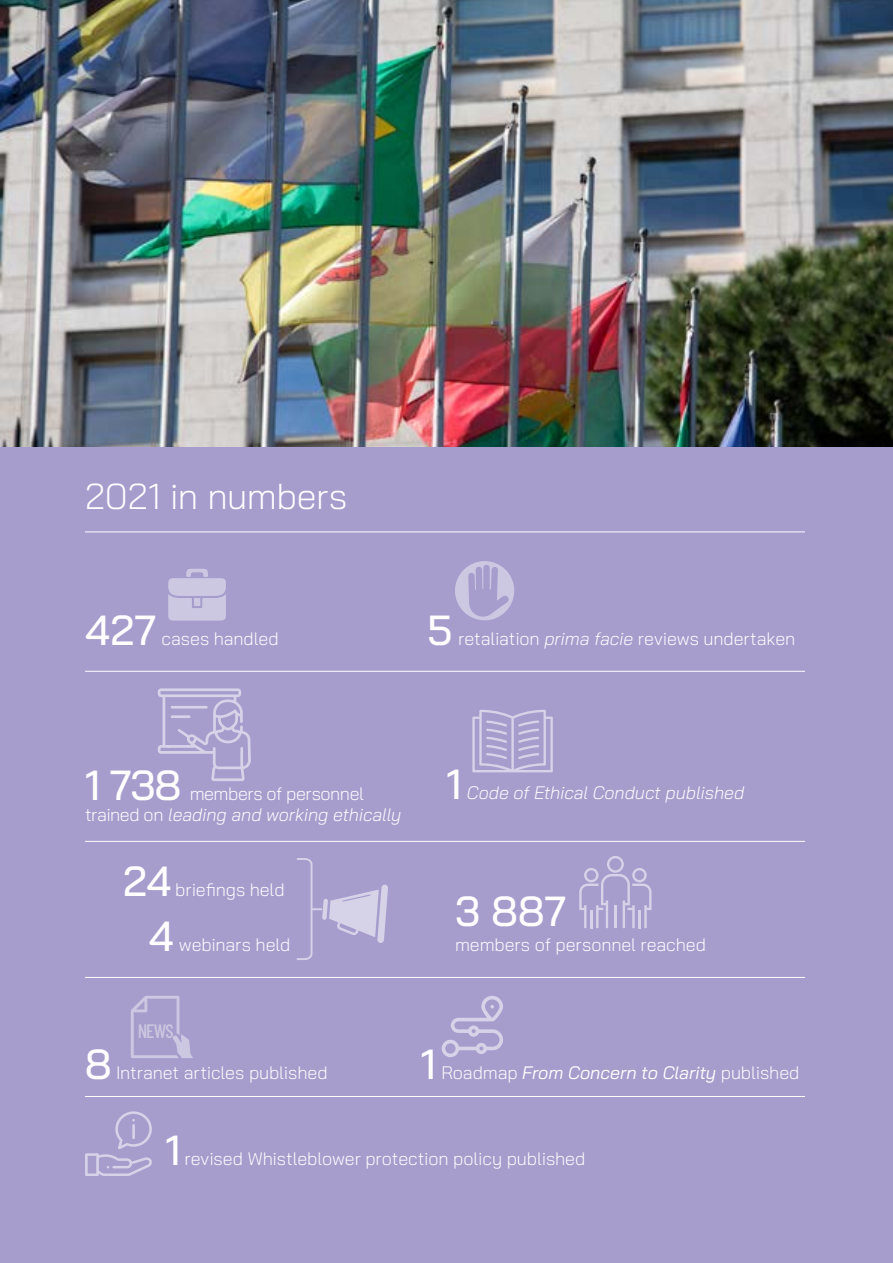
<style>
.page{position:relative;width:893px;height:1263px;background:#fff}
.page>*{position:absolute;margin:0;border:0;box-sizing:border-box;transform-origin:0 0}
.t1{font:500 42px "Bai Jamjuree";letter-spacing:.005em;color:#fff}
.t2{font:300 36px "Bai Jamjuree";letter-spacing:-.005em;color:#fff}
.t3{font:500 19.35px "Barlow Condensed";color:#ebebee}
.t4{font:300 18px "Bai Jamjuree";letter-spacing:-.005em;color:#fff}
.t5{font:300 18px/21px "Bai Jamjuree";letter-spacing:-.025em;color:#fff}
.t6{font:italic 18px "Bai Jamjuree";letter-spacing:-.005em;color:#fff}
.t7{font:italic 300 18px "Bai Jamjuree";letter-spacing:-.005em;color:#fff}
.s1{font-style:italic}
.s2{font-weight:300;font-style:normal}
</style>
<div class="page">
<div style="left:0;top:179px;width:893px;height:1084px;background:#a69dcd"></div>
<svg style="left:168px;top:569px;width:58px;height:51px"></svg>
<svg style="left:131px;top:996px;width:62px;height:62px"></svg>
<svg style="left:455px;top:561px;width:59px;height:59px"></svg>
<svg style="left:472px;top:710px;width:81px;height:62px"></svg>
<svg style="left:579px;top:856px;width:72px;height:72px"></svg>
<svg style="left:442px;top:996px;width:61px;height:61px"></svg>
<svg style="left:85px;top:1111px;width:67px;height:65px"></svg>
<hr style="left:132px;top:1124px;width:3px;height:15px;background:#fff">
<svg style="left:158px;top:688px;width:93px;height:93px"></svg>
<svg style="left:296px;top:858px;width:92px;height:102px"></svg>
<hr style="left:85px;top:671px;width:720px;height:1px;background:#fff">
<hr style="left:85px;top:531px;width:720px;height:1px;background:#fff">
<hr style="left:85px;top:841px;width:720px;height:1px;background:#fff">
<hr style="left:85px;top:977px;width:720px;height:1px;background:#fff">
<hr style="left:85px;top:1096px;width:720px;height:1px;background:#fff">
<img style="left:0;top:0;width:893px;height:446px">
<svg style="left:66px;top:58px;width:26px;height:23px"></svg>
<h2 class="t2" style="left:85px;top:466px;width:264px">2021 in numbers</h2>
<h1 class="t1" style="left:85px;top:606px;width:72px">427</h1>
<p class="t4" style="left:161px;top:623px;width:119px">cases handled</p>
<h1 class="t1" style="left:427px;top:606px;width:27px">5</h1>
<p class="t4" style="left:458px;top:623px;width:339px">retaliation <span class="s1">prima facie</span> reviews undertaken</p>
<h1 class="t1" style="left:85px;top:761px;width:98px">1 738</h1>
<p class="t5" style="left:85px;top:783px;width:318px;text-indent:105px">members of personnel trained on <span class="s1">leading and working ethically</span></p>
<h1 class="t1" style="left:123px;top:857px;width:50px">24</h1>
<p class="t4" style="left:175px;top:874px;width:111px">briefings held</p>
<h1 class="t1" style="left:149px;top:912px;width:27px">4</h1>
<p class="t4" style="left:179px;top:929px;width:113px">webinars held</p>
<h1 class="t1" style="left:446px;top:760px;width:17px">1</h1>
<p class="t7" style="left:467px;top:778px;width:279px">Code of Ethical Conduct published</p>
<h1 class="t1" style="left:455px;top:886px;width:112px">3 887</h1>
<p class="t4" style="left:455px;top:930px;width:253px">members of personnel reached</p>
<p class="t3" style="left:138px;top:1017px;width:38px">NEWS</p>
<h1 class="t1" style="left:85px;top:1039px;width:28px">8</h1>
<p class="t4" style="left:116px;top:1057px;width:213px">Intranet articles published</p>
<h1 class="t1" style="left:421px;top:1039px;width:17px">1</h1>
<p class="t6" style="left:441px;top:1057px;width:360px"><span class="s2">Roadmap</span> From Concern to Clarity <span class="s2">published</span></p>
<h1 class="t1" style="left:165px;top:1125px;width:17px">1</h1>
<p class="t4" style="left:184px;top:1143px;width:402px">revised Whistleblower protection policy published</p>
</div>
